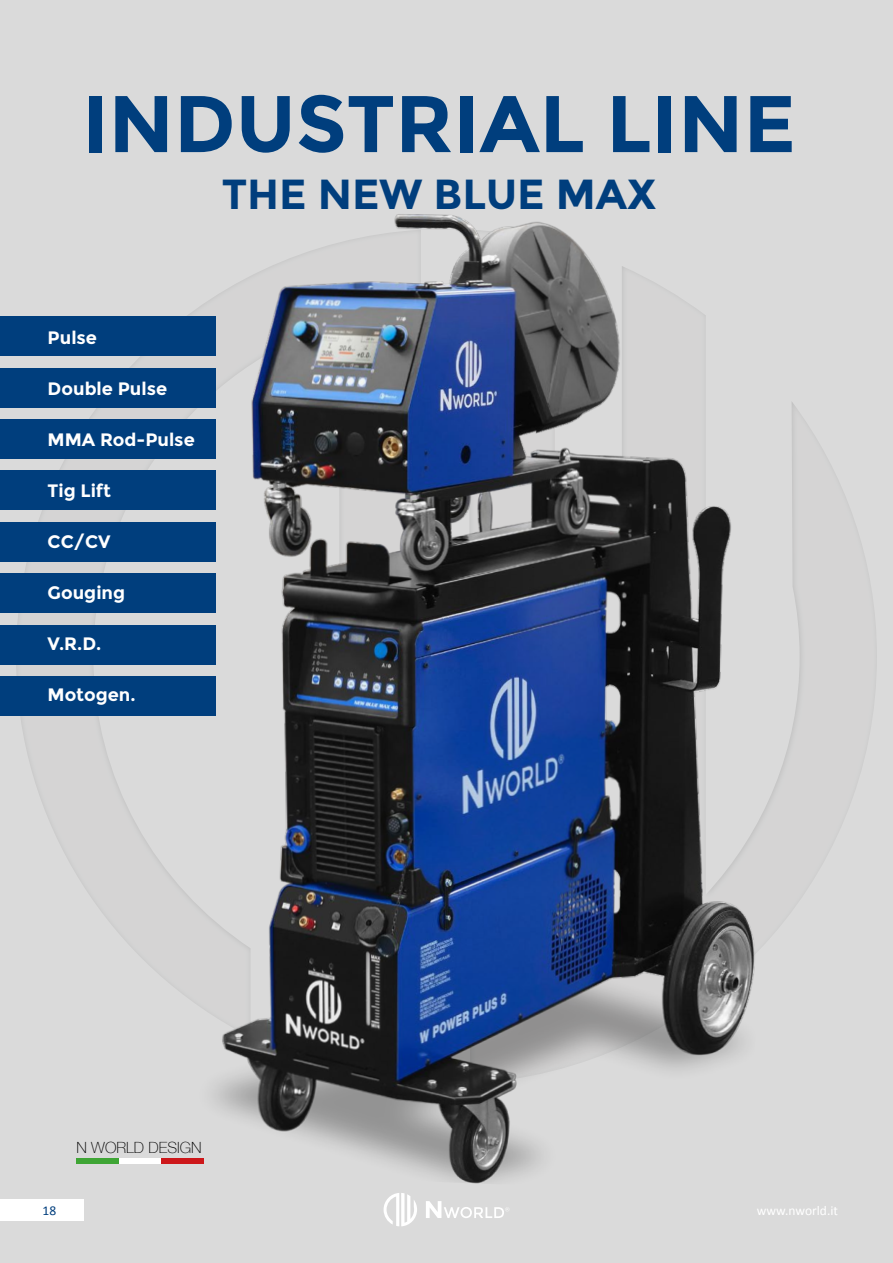
<style>
.page{position:relative;width:893px;height:1263px;background:#dadada}
.page>*{position:absolute;margin:0;border:0;box-sizing:border-box;transform-origin:0 0}
.t1{font:700 80.1px "Montserrat";color:#003e7d}
.t2{font:700 42px "Montserrat";color:#003e7d}
.t3{font:700 18px "Montserrat";color:#fff}
.t4{font:100 15.45px "Helvetica Neue";color:#000}
.t5{font:13.5px "Calibri";color:#fff}
.t6{font:13.5px "Calibri";color:#003e7d}
</style>
<div class="page">
<div style="left:77px;top:1158px;width:42px;height:6px;background:#3fa535"></div>
<div style="left:119px;top:1158px;width:42px;height:6px;background:#fff"></div>
<div style="left:161px;top:1158px;width:42px;height:6px;background:#cd171a"></div>
<div style="left:0;top:1199px;width:84px;height:21px;background:#fff"></div>
<svg style="left:384px;top:1204px;width:33px;height:22px"></svg>
<svg style="left:426px;top:1204px;width:83px;height:14px"></svg>
<div style="left:0;top:317px;width:215px;height:39px;background:#003e7d"></div>
<div style="left:0;top:471px;width:215px;height:39px;background:#003e7d"></div>
<div style="left:0;top:368px;width:215px;height:39px;background:#003e7d"></div>
<div style="left:0;top:522px;width:215px;height:39px;background:#003e7d"></div>
<div style="left:0;top:419px;width:215px;height:39px;background:#003e7d"></div>
<div style="left:0;top:574px;width:215px;height:39px;background:#003e7d"></div>
<div style="left:0;top:625px;width:215px;height:39px;background:#003e7d"></div>
<div style="left:0;top:676px;width:215px;height:40px;background:#003e7d"></div>
<img style="left:194px;top:214px;width:584px;height:990px">
<h1 class="t1" style="left:82px;top:75px;width:715px">INDUSTRIAL LINE</h1>
<h2 class="t2" style="left:222px;top:168px;width:436px">THE NEW BLUE MAX</h2>
<p class="t3" style="left:48px;top:326px;width:51px">Pulse</p>
<p class="t3" style="left:48px;top:377px;width:121px">Double Pulse</p>
<p class="t3" style="left:48px;top:428px;width:149px">MMA Rod-Pulse</p>
<p class="t3" style="left:48px;top:479px;width:65px">Tig Lift</p>
<p class="t3" style="left:48px;top:530px;width:64px">CC/CV</p>
<p class="t3" style="left:48px;top:581px;width:79px">Gouging</p>
<p class="t3" style="left:48px;top:632px;width:55px">V.R.D.</p>
<p class="t3" style="left:48px;top:683px;width:89px">Motogen.</p>
<p class="t6" style="left:43px;top:1202px;width:15px">18</p>
<p class="t4" style="left:77px;top:1138px;width:127px">N WORLD DESIGN</p>
<p class="t5" style="left:757px;top:1202px;width:83px">www.nworld.it</p>
</div>
